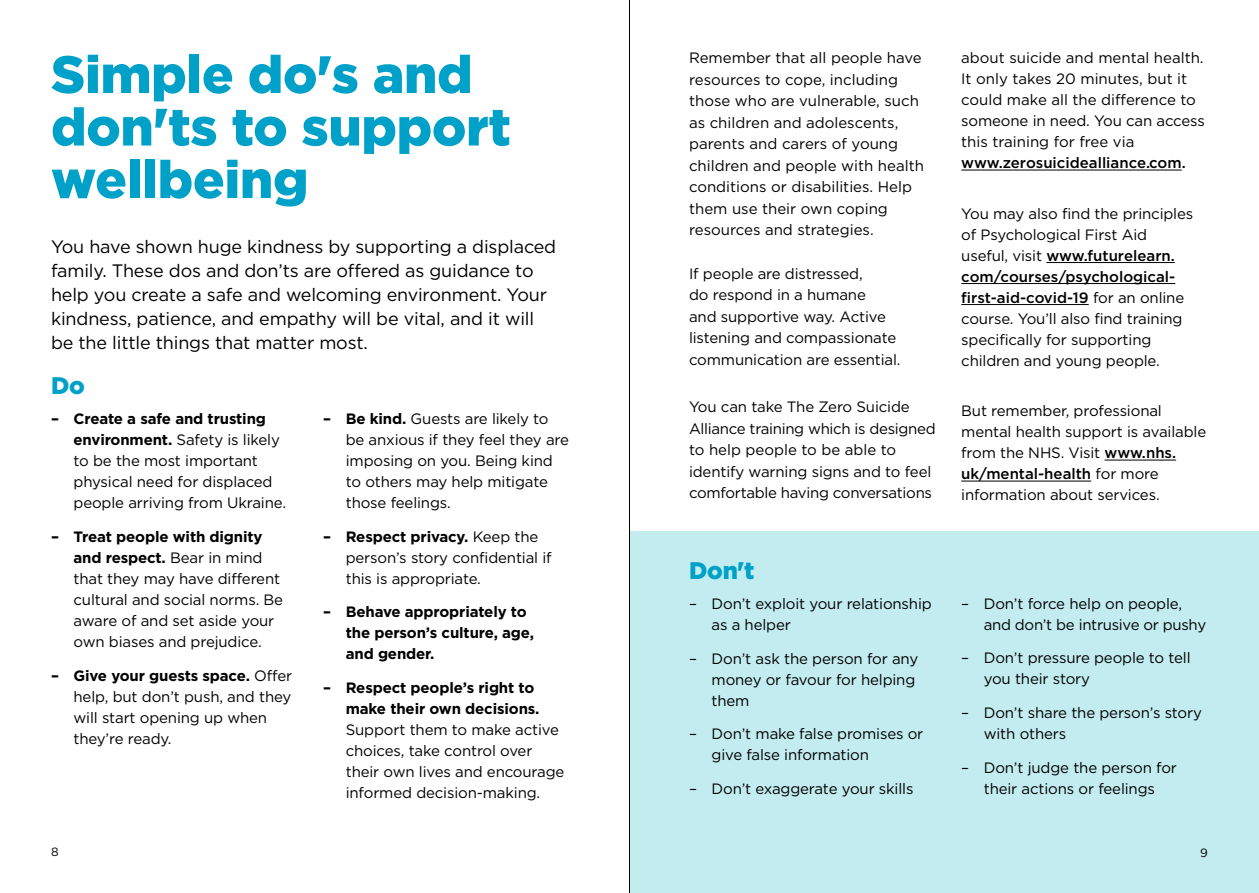
<style>
.page{position:relative;width:1259px;height:893px;background:#fff}
.page>*{position:absolute;margin:0;border:0;box-sizing:border-box;transform-origin:0 0}
.t1{font:900 52.5px/52.5px "Gotham";letter-spacing:-.005em;color:#00a1c8}
.t2{font:900 24px "Gotham";color:#00a1c8}
.t3{font:18px/24px "Gotham";letter-spacing:-.01em;color:#000}
.t4{font:15px/21px "Gotham";letter-spacing:-.01em;color:#000}
.t5{font:700 15px/21px "Gotham";letter-spacing:-.01em;color:#000}
.t6{font:500 15px "Gotham";color:#000}
.t7{font:12px "Gotham";color:#000}
.s1{font-weight:700}
.s2{font-weight:500}
</style>
<div class="page">
<div style="left:629px;top:531px;width:630px;height:362px;background:#c3ecf0"></div>
<hr style="left:961px;top:170px;width:220px;height:1px;background:#000">
<hr style="left:1046px;top:262px;width:128px;height:1px;background:#000">
<hr style="left:961px;top:283px;width:214px;height:1px;background:#000">
<hr style="left:961px;top:304px;width:127px;height:1px;background:#000">
<hr style="left:1104px;top:460px;width:72px;height:1px;background:#000">
<hr style="left:961px;top:481px;width:130px;height:1px;background:#000">
<hr style="left:629px;top:0;width:1px;height:893px;background:#000">
<h1 class="t1" style="left:51px;top:47px;width:461px">Simple do's and don'ts to support wellbeing</h1>
<p class="t3" style="left:51px;top:234px;width:507px">You have shown huge kindness by supporting a displaced family. These dos and don’ts are offered as guidance to help you create a safe and welcoming environment. Your kindness, patience, and empathy will be vital, and it will be the little things that matter most.</p>
<h2 class="t2" style="left:51px;top:372px;width:35px">Do</h2>
<p class="t4" style="left:74px;top:408px;width:214px;text-indent:-22px"><span class="s1">– Create a safe and trusting environment.</span> Safety is likely to be the most important physical need for displaced people arriving from Ukraine.</p>
<p class="t4" style="left:74px;top:526px;width:211px;text-indent:-22px"><span class="s1">– Treat people with dignity and respect.</span> Bear in mind that they may have different cultural and social norms. Be aware of and set aside your own biases and prejudice.</p>
<p class="t4" style="left:74px;top:664px;width:220px;text-indent:-22px"><span class="s1">– Give your guests space.</span> Offer help, but don’t push, and they will start opening up when they’re ready.</p>
<p class="t4" style="left:346px;top:408px;width:225px;text-indent:-22px"><span class="s1">– Be kind.</span> Guests are likely to be anxious if they feel they are imposing on you. Being kind to others may help mitigate those feelings.</p>
<p class="t4" style="left:346px;top:526px;width:207px;text-indent:-22px"><span class="s1">– Respect privacy.</span> Keep the person’s story confidential if this is appropriate.</p>
<p class="t5" style="left:346px;top:602px;width:190px;text-indent:-22px">– Behave appropriately to the person’s culture, age, and gender.</p>
<p class="t5" style="left:346px;top:677px;width:195px;text-indent:-22px">– Respect people’s right to make their own decisions.</p>
<p class="t4" style="left:346px;top:719px;width:220px">Support them to make active choices, take control over their own lives and encourage informed decision-making.</p>
<p class="t4" style="left:689px;top:47px;width:236px;line-height:21.6px">Remember that all people have resources to cope, including those who are vulnerable, such as children and adolescents, parents and carers of young children and people with health conditions or disabilities. Help them use their own coping resources and strategies.</p>
<p class="t4" style="left:689px;top:262px;width:213px;line-height:21.6px">If people are distressed,<br>do respond in a humane<br>and supportive way. Active listening and compassionate communication are essential.</p>
<p class="t4" style="left:689px;top:396px;width:248px;line-height:21.6px">You can take The Zero Suicide<br>Alliance training which is designed to help people to be able to identify warning signs and to feel comfortable having conversations</p>
<h2 class="t2" style="left:689px;top:557px;width:67px">Don't</h2>
<p class="t4" style="left:711px;top:593px;width:222px;text-indent:-22px">– Don’t exploit your relationship as a helper</p>
<p class="t4" style="left:711px;top:647px;width:208px;text-indent:-22px">– Don’t ask the person for any money or favour for helping them</p>
<p class="t4" style="left:711px;top:723px;width:213px;text-indent:-22px">– Don’t make false promises or give false information</p>
<p class="t4" style="left:689px;top:778px;width:226px">– Don’t exaggerate your skills</p>
<p class="t4" style="left:961px;top:47px;width:245px">about suicide and mental health.<br>It only takes 20 minutes, but it could make all the difference to someone in need. You can access this training for free via</p>
<p class="t6" style="left:961px;top:154px;width:226px">www.zerosuicidealliance.com.</p>
<p class="t4" style="left:961px;top:202px;width:233px">You may also find the principles of Psychological First Aid useful, visit <span class="s2">www.futurelearn. com/courses/psychological&shy;first-aid-covid-19</span> for an online course. You’ll also find training specifically for supporting children and young people.</p>
<p class="t4" style="left:961px;top:400px;width:246px">But remember, professional mental health support is available from the NHS. Visit <span class="s2">www.nhs. uk/mental-health</span> for more information about services.</p>
<p class="t4" style="left:983px;top:593px;width:224px;text-indent:-22px">– Don’t force help on people, and don’t be intrusive or pushy</p>
<p class="t4" style="left:983px;top:647px;width:208px;text-indent:-22px">– Don’t pressure people to tell you their story</p>
<p class="t4" style="left:983px;top:702px;width:220px;text-indent:-22px">– Don’t share the person’s story with others</p>
<p class="t4" style="left:961px;top:757px;width:217px;text-align:center">– Don’t judge the person for their actions or feelings</p>
<p class="t7" style="left:51px;top:844px;width:9px">8</p>
<p class="t7" style="left:1200px;top:845px;width:9px">9</p>
</div>
